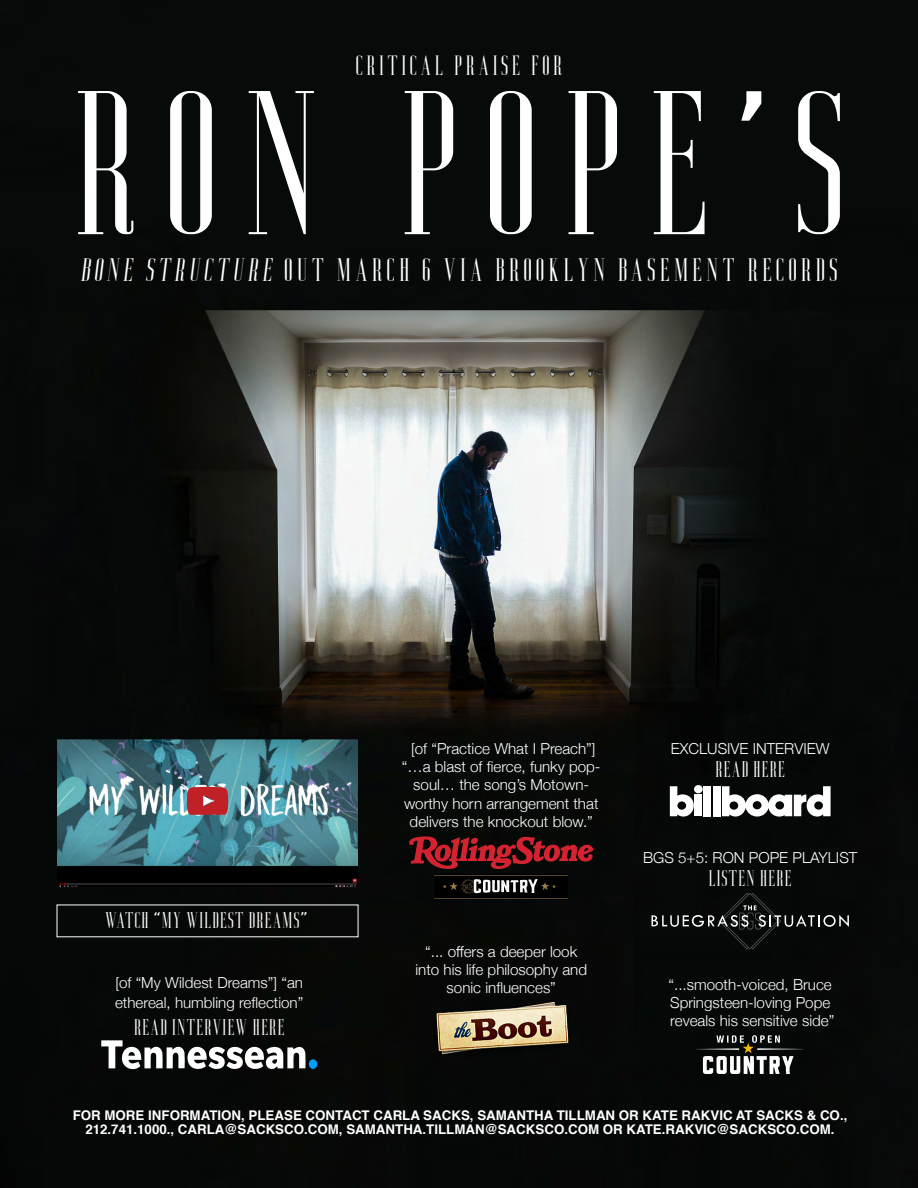
<style>
.page{position:relative;width:918px;height:1188px;background:#fff}
.page>*{position:absolute;margin:0;border:0;box-sizing:border-box;transform-origin:0 0}
.t1{font:204.45px "Aguero Serif";letter-spacing:.08em;color:#fff}
.t2{font:32.55px "Aguero Serif";letter-spacing:.08em;color:#fff}
.t3{font:27.9px "Aguero Serif";letter-spacing:.08em;color:#fff}
.t4{font:22.8px "Aguero Serif";color:#fff}
.t5{font:300 15.15px/18.1px "Helvetica Neue";color:#fff;text-align:center}
.t6{font:700 13.35px/14.2px "Helvetica";color:#fff;text-align:center}
</style>
<div class="page">
<img style="left:0;top:0;width:918px;height:1188px">
<svg style="left:409px;top:836px;width:184px;height:64px"></svg>
<svg style="left:101px;top:1040px;width:205px;height:32px"></svg>
<div style="left:309px;top:1059px;width:8px;height:10px;background:#039cff;border-radius:50%"></div>
<img style="left:433px;top:1000px;width:137px;height:61px">
<div style="left:695px;top:795px;width:7px;height:21px;background:#fff"></div>
<div style="left:704px;top:786px;width:7px;height:30px;background:#fff"></div>
<div style="left:713px;top:786px;width:7px;height:30px;background:#fff"></div>
<div style="left:694px;top:785px;width:9px;height:8px;background:#fff;border-radius:50%"></div>
<svg style="left:670px;top:786px;width:24px;height:31px"></svg>
<svg style="left:722px;top:786px;width:109px;height:31px"></svg>
<img style="left:57px;top:739px;width:301px;height:148px">
<svg style="left:187px;top:787px;width:41px;height:28px"></svg>
<svg style="left:697px;top:1035px;width:107px;height:39px"></svg>
<svg style="left:652px;top:893px;width:197px;height:56px"></svg>
<h3 class="t3" style="left:355px;top:51px;width:209px">CRITICAL PRAISE FOR</h3>
<h1 class="t1" style="left:68px;top:60px;width:784px">RON POPE’S</h1>
<h2 class="t2" style="left:80px;top:253px;width:760px">BONE STRUCTURE OUT MARCH 6 VIA BROOKLYN BASEMENT RECORDS</h2>
<h3 class="t4" style="left:105px;top:909px;width:205px">WATCH “MY WILDEST DREAMS”</h3>
<p class="t5" style="left:115px;top:972px;width:190px;line-height:19.5px;text-align:left">[of “My Wildest Dreams”] “an ethereal, humbling reflection”</p>
<h3 class="t4" style="left:134px;top:1016px;width:153px">READ INTERVIEW HERE</h3>
<p class="t5" style="left:402px;top:738px;width:200px">[of “Practice What I Preach”] “…a blast of fierce, funky pop&shy;soul… the song’s Motown&shy;worthy horn arrangement that delivers the knockout blow.”</p>
<p class="t5" style="left:415px;top:941px;width:173px">“... offers a deeper look into his life philosophy and sonic influences”</p>
<p class="t5" style="left:671px;top:738px;width:160px">EXCLUSIVE INTERVIEW</p>
<h3 class="t4" style="left:715px;top:757px;width:72px">READ HERE</h3>
<p class="t5" style="left:643px;top:847px;width:216px">BGS 5+5: RON POPE PLAYLIST</p>
<h3 class="t4" style="left:708px;top:866px;width:85px">LISTEN HERE</h3>
<p class="t5" style="left:669px;top:974px;width:167px;text-align:left">“...smooth-voiced, Bruce<br>Springsteen-loving Pope reveals his sensitive side”</p>
<p class="t6" style="left:73px;top:1108px;width:776px">FOR MORE INFORMATION, PLEASE CONTACT CARLA SACKS, SAMANTHA TILLMAN OR KATE RAKVIC AT SACKS &amp; CO.,<br>212.741.1000., CARLA@SACKSCO.COM, SAMANTHA.TILLMAN@SACKSCO.COM OR KATE.RAKVIC@SACKSCO.COM.</p>
</div>
